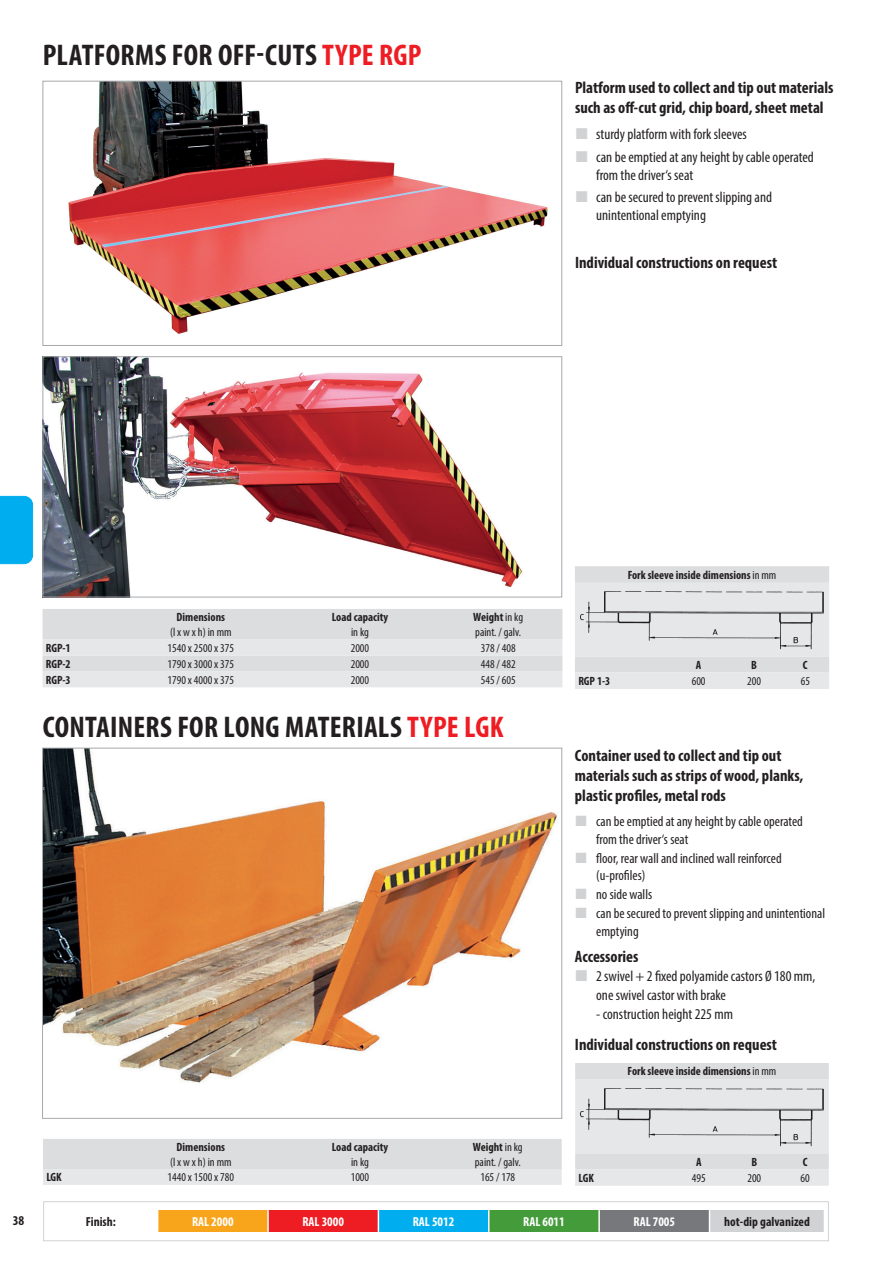
<style>
.page{position:relative;width:893px;height:1263px;background:#fff}
.page>*{position:absolute;margin:0;border:0;box-sizing:border-box;transform-origin:0 0}
.t1{font:700 condensed 30px "Myriad Pro";letter-spacing:.01em;color:#231f20}
.t2{font:700 condensed 16.5px/19.8px "Myriad Pro";color:#231f20}
.t3{font:condensed 15px/22.2px "Myriad Pro";color:#231f20}
.t4{font:condensed 14.25px/17.1px "Myriad Pro";color:#231f20}
.t5{font:700 condensed 13.5px "Myriad Pro";color:#231f20}
.t6{font:700 condensed 13.05px "Myriad Pro";color:#fff}
.t7{font:700 condensed 13.05px "Myriad Pro";color:#231f20}
.t8{font:condensed 12px/14.4px "Myriad Pro";color:#231f20}
.t9{font:700 condensed 12px "Myriad Pro";color:#231f20}
.s1{color:#ee1d23}
.s2{font-weight:700}
.s3{font-weight:400}
</style>
<div class="page">
<div style="left:158px;top:1210px;width:110px;height:22px;background:#f9a51b"></div>
<div style="left:268px;top:1210px;width:110px;height:22px;background:#ee1d23"></div>
<div style="left:378px;top:1210px;width:111px;height:22px;background:#00aeef"></div>
<div style="left:489px;top:1210px;width:110px;height:22px;background:#439b3a"></div>
<div style="left:599px;top:1210px;width:110px;height:22px;background:#76787b"></div>
<div style="left:709px;top:1210px;width:115px;height:22px;background:#d1d2d4"></div>
<hr style="left:267px;top:1210px;width:2px;height:22px;background:#fff">
<hr style="left:598px;top:1210px;width:2px;height:22px;background:#fff">
<svg style="left:378px;top:1210px;width:1px;height:22px"></svg>
<svg style="left:488px;top:1210px;width:1px;height:22px"></svg>
<svg style="left:709px;top:1210px;width:1px;height:22px"></svg>
<div style="left:43px;top:1201px;width:786px;height:40px;border:1px solid #d1d2d4"></div>
<div style="left:0;top:496px;width:33px;height:68px;background:#00aeef"></div>
<img style="left:44px;top:750px;width:513px;height:333px">
<img style="left:68px;top:83px;width:480px;height:251px">
<div style="left:43px;top:81px;width:519px;height:265px;border:1px solid #a8a9ad"></div>
<img style="left:45px;top:358px;width:477px;height:237px">
<div style="left:43px;top:356px;width:519px;height:241px;border:1px solid #a8a9ad"></div>
<svg style="left:43px;top:1139px;width:519px;height:46px;background:#dfe0e2"></svg>
<svg style="left:43px;top:609px;width:519px;height:78px;background:#e0e1e3"></svg>
<svg style="left:575px;top:566px;width:254px;height:123px;background:#e1e2e4"></svg>
<img style="left:580px;top:589px;width:244px;height:61px">
<svg style="left:575px;top:1063px;width:254px;height:123px;background:#e1e2e4"></svg>
<img style="left:580px;top:1086px;width:244px;height:61px">
<h1 class="t1" style="left:43px;top:36px;width:380px">PLATFORMS FOR OFF-CUTS <span class="s1">TYPE RGP</span></h1>
<p class="t2" style="left:575px;top:77px;width:260px">Platform used to collect and tip out materials such as off-cut grid, chip board, sheet metal</p>
<p class="t3" style="left:596px;top:123px;width:219px">sturdy platform with fork sleeves<br>can be emptied at any height by cable operated</p>
<p class="t3" style="left:596px;top:163px;width:177px">from the driver‘s seat<br>can be secured to prevent slipping and</p>
<p class="t3" style="left:596px;top:204px;width:111px">unintentional emptying</p>
<p class="t2" style="left:575px;top:252px;width:204px">Individual constructions on request</p>
<p class="t9" style="left:177px;top:610px;width:50px">Dimensions</p>
<p class="t8" style="left:170px;top:624px;width:63px">(l x w x h) in mm</p>
<p class="t9" style="left:332px;top:610px;width:58px">Load capacity</p>
<p class="t8" style="left:351px;top:624px;width:19px">in kg</p>
<p class="t8" style="left:473px;top:610px;width:51px"><span class="s2">Weight</span> in kg paint. / galv.</p>
<p class="t9" style="left:46px;top:640px;width:26px">RGP-1</p>
<p class="t8" style="left:168px;top:640px;width:68px">1540 x 2500 x 375</p>
<p class="t8" style="left:351px;top:640px;width:20px">2000</p>
<p class="t8" style="left:481px;top:640px;width:36px">378 / 408</p>
<p class="t9" style="left:46px;top:657px;width:26px">RGP-2</p>
<p class="t8" style="left:168px;top:657px;width:68px">1790 x 3000 x 375</p>
<p class="t8" style="left:351px;top:657px;width:20px">2000</p>
<p class="t8" style="left:481px;top:657px;width:36px">448 / 482</p>
<p class="t9" style="left:46px;top:672px;width:26px">RGP-3</p>
<p class="t8" style="left:168px;top:673px;width:68px">1790 x 4000 x 375</p>
<p class="t8" style="left:351px;top:673px;width:20px">2000</p>
<p class="t8" style="left:481px;top:673px;width:36px">545 / 605</p>
<h1 class="t1" style="left:43px;top:708px;width:462px">CONTAINERS FOR LONG MATERIALS <span class="s1">TYPE LGK</span></h1>
<p class="t9" style="left:177px;top:1140px;width:50px">Dimensions</p>
<p class="t8" style="left:170px;top:1154px;width:63px">(l x w x h) in mm</p>
<p class="t9" style="left:332px;top:1140px;width:58px">Load capacity</p>
<p class="t8" style="left:351px;top:1154px;width:19px">in kg</p>
<p class="t8" style="left:473px;top:1140px;width:51px"><span class="s2">Weight</span> in kg paint. / galv.</p>
<p class="t9" style="left:46px;top:1170px;width:17px">LGK</p>
<p class="t8" style="left:168px;top:1170px;width:68px">1440 x 1500 x 780</p>
<p class="t8" style="left:351px;top:1170px;width:20px">1000</p>
<p class="t8" style="left:480px;top:1170px;width:36px">165 / 178</p>
<p class="t9" style="left:628px;top:567px;width:150px">Fork sleeve inside dimensions <span class="s3">in mm</span></p>
<p class="t9" style="left:696px;top:657px;width:7px">A</p>
<p class="t9" style="left:751px;top:657px;width:7px">B</p>
<p class="t9" style="left:803px;top:657px;width:6px">C</p>
<p class="t9" style="left:578px;top:673px;width:34px">RGP 1-3</p>
<p class="t8" style="left:692px;top:673px;width:15px">600</p>
<p class="t8" style="left:747px;top:673px;width:15px">200</p>
<p class="t8" style="left:801px;top:673px;width:11px">65</p>
<p class="t2" style="left:575px;top:745px;width:230px">Container used to collect and tip out materials such as strips of wood, planks, plastic profiles, metal rods</p>
<p class="t4" style="left:596px;top:813px;width:208px">can be emptied at any height by cable operated from the driver‘s seat</p>
<p class="t4" style="left:596px;top:849px;width:187px">floor, rear wall and inclined wall reinforced (u-profiles)</p>
<p class="t4" style="left:596px;top:885px;width:230px;line-height:18.6px">no side walls<br>can be secured to prevent slipping and unintentional emptying</p>
<p class="t2" style="left:575px;top:947px;width:65px">Accessories</p>
<p class="t3" style="left:596px;top:967px;width:221px;line-height:18.8px">2 swivel + 2 fixed polyamide castors Ø 180 mm, one swivel castor with brake</p>
<p class="t3" style="left:596px;top:1002px;width:138px">- construction height 225 mm</p>
<p class="t2" style="left:575px;top:1034px;width:204px">Individual constructions on request</p>
<p class="t9" style="left:628px;top:1064px;width:150px">Fork sleeve inside dimensions <span class="s3">in mm</span></p>
<p class="t9" style="left:696px;top:1154px;width:7px">A</p>
<p class="t9" style="left:751px;top:1154px;width:7px">B</p>
<p class="t9" style="left:803px;top:1154px;width:6px">C</p>
<p class="t9" style="left:579px;top:1170px;width:17px">LGK</p>
<p class="t8" style="left:692px;top:1170px;width:15px">495</p>
<p class="t8" style="left:747px;top:1170px;width:15px">200</p>
<p class="t8" style="left:801px;top:1170px;width:11px">60</p>
<p class="t5" style="left:13px;top:1212px;width:13px">38</p>
<p class="t7" style="left:86px;top:1213px;width:32px">Finish:</p>
<p class="t6" style="left:192px;top:1213px;width:43px">RAL 2000</p>
<p class="t6" style="left:302px;top:1213px;width:43px">RAL 3000</p>
<p class="t6" style="left:413px;top:1213px;width:43px">RAL 5012</p>
<p class="t6" style="left:523px;top:1213px;width:43px">RAL 6011</p>
<p class="t6" style="left:634px;top:1213px;width:43px">RAL 7005</p>
<p class="t7" style="left:724px;top:1213px;width:87px">hot-dip galvanized</p>
</div>
